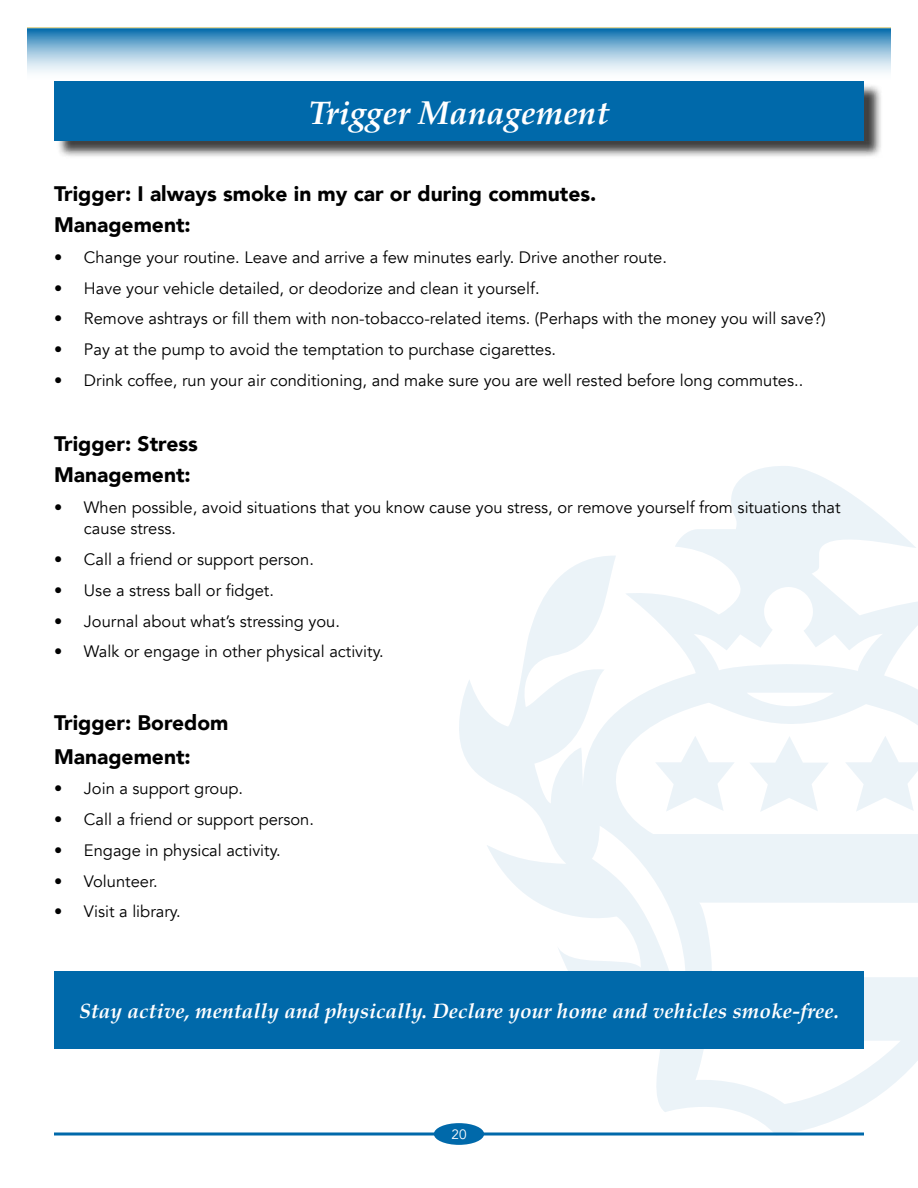
<style>
.page{position:relative;width:918px;height:1188px;background:#fff}
.page>*{position:absolute;margin:0;border:0;box-sizing:border-box;transform-origin:0 0}
.t1{font:italic 700 33px "Palatino";color:#fff}
.t2{font:900 21px/30.8px "Avenir";color:#000}
.t3{font:italic 700 21px "Palatino";color:#fff}
.t4{font:16.5px/21.8px "Avenir";color:#000}
.t5{font:13.5px "Avenir";color:#fff}
</style>
<div class="page">
<svg style="left:27px;top:27px;width:864px;height:46px;background:#92bed8"></svg>
<svg style="left:54px;top:1132px;width:380px;height:4px;background:#3f8dbe"></svg>
<svg style="left:459px;top:466px;width:459px;height:670px"></svg>
<svg style="left:655px;top:736px;width:80px;height:76px"></svg>
<svg style="left:749px;top:736px;width:80px;height:76px"></svg>
<svg style="left:845px;top:736px;width:73px;height:76px"></svg>
<div style="left:56px;top:83px;width:827px;height:76px;background:#000;opacity:.75"></div>
<div style="left:54px;top:81px;width:810px;height:59px;background:#0069aa"></div>
<div style="left:434px;top:1123px;width:50px;height:22px;background:#0069aa;border-radius:50%"></div>
<div style="left:54px;top:971px;width:810px;height:78px;background:#0069aa"></div>
<h1 class="t1" style="left:309px;top:86px;width:302px">Trigger Management</h1>
<p class="t2" style="left:54px;top:178px;width:544px">Trigger: I always smoke in my car or during commutes.<br>Management:</p>
<p class="t4" style="left:54px;top:247px;width:615px">• Change your routine. Leave and arrive a few minutes early. Drive another route.</p>
<p class="t4" style="left:54px;top:277px;width:487px">• Have your vehicle detailed, or deodorize and clean it yourself.</p>
<p class="t4" style="left:54px;top:308px;width:773px">• Remove ashtrays or fill them with non-tobacco-related items. (Perhaps with the money you will save?)</p>
<p class="t4" style="left:54px;top:339px;width:504px">• Pay at the pump to avoid the temptation to purchase cigarettes.</p>
<p class="t4" style="left:54px;top:370px;width:751px">• Drink coffee, run your air conditioning, and make sure you are well rested before long commutes..</p>
<p class="t2" style="left:54px;top:428px;width:145px">Trigger: Stress<br>Management:</p>
<p class="t4" style="left:84px;top:496px;width:758px;text-indent:-30px">• When possible, avoid situations that you know cause you stress, or remove yourself from situations that cause stress.</p>
<p class="t4" style="left:54px;top:549px;width:262px">• Call a friend or support person.</p>
<p class="t4" style="left:54px;top:580px;width:222px">• Use a stress ball or fidget.</p>
<p class="t4" style="left:54px;top:610px;width:288px">• Journal about what’s stressing you.</p>
<p class="t4" style="left:54px;top:641px;width:331px">• Walk or engage in other physical activity.</p>
<p class="t2" style="left:54px;top:705px;width:176px;line-height:34.2px">Trigger: Boredom<br>Management:</p>
<p class="t4" style="left:54px;top:778px;width:191px">• Join a support group.</p>
<p class="t4" style="left:54px;top:809px;width:262px">• Call a friend or support person.</p>
<p class="t4" style="left:54px;top:840px;width:228px">• Engage in physical activity.</p>
<p class="t4" style="left:54px;top:870px;width:105px">• Volunteer.</p>
<p class="t4" style="left:54px;top:901px;width:128px">• Visit a library.</p>
<p class="t3" style="left:79px;top:994px;width:761px">Stay active, mentally and physically. Declare your home and vehicles smoke-free.</p>
<p class="t5" style="left:451px;top:1127px;width:17px">20</p>
</div>
